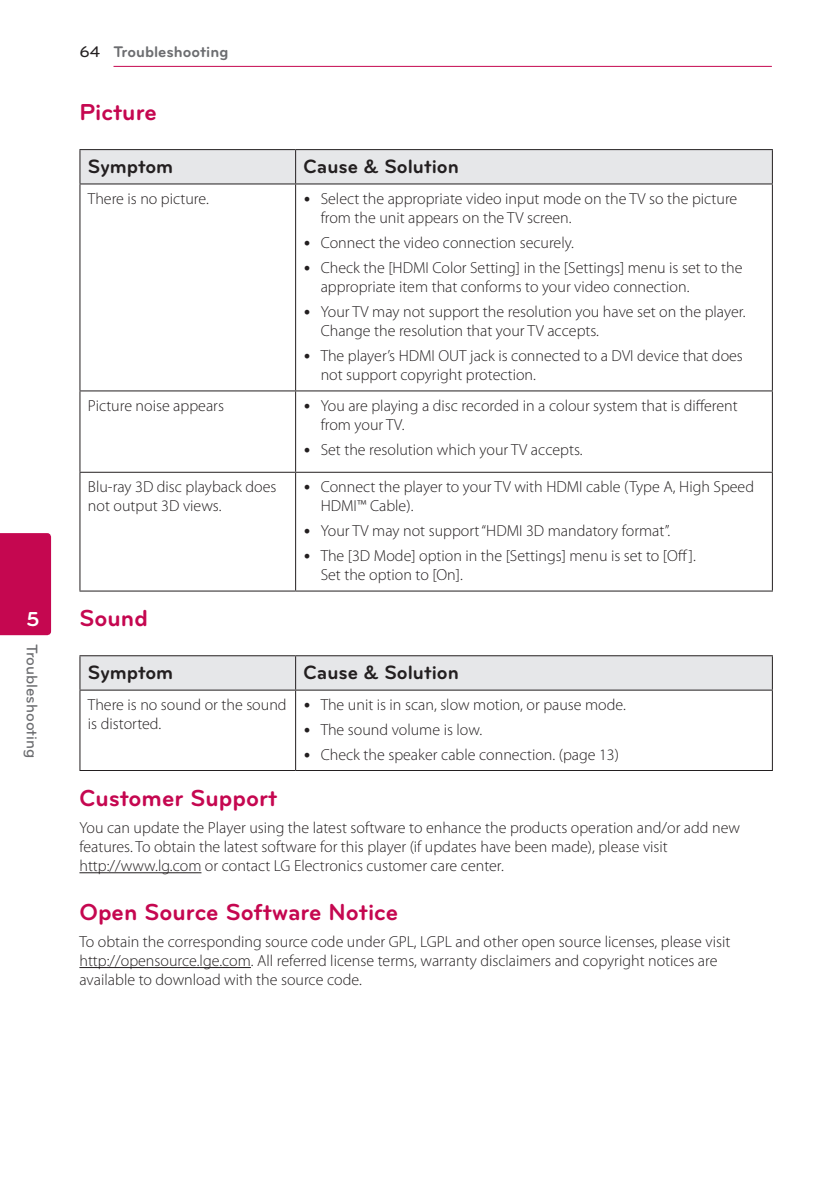
<style>
.page{position:relative;width:840px;height:1191px;background:#fff}
.page>*{position:absolute;margin:0;border:0;box-sizing:border-box;transform-origin:0 0}
.Title_2{font:700 24px "Bryant LG";color:#c50750}
.t1{font:700 21px "Bryant LG";color:#fff}
.Title_3{font:700 20px "Bryant LG";color:#231f20}
.Content_text_Bullet{font:300 16px/19.2px "Myriad Pro";color:#231f20}
.Content_text_Light{font:300 16px/19.2px "Myriad Pro";color:#231f20}
.t2{font:700 16px "Bryant LG";color:#6c6d70}
.t3{font:500 16px "Bryant LG";color:#6c6d70}
.s1{font-weight:500;color:#231f20}
</style>
<div class="page">
<hr style="left:113px;top:66px;width:658px;height:1px;background:#c50750">
<div style="left:0;top:533px;width:51px;height:102px;background:#c50750"></div>
<hr style="left:79px;top:872px;width:122px;height:1px;background:#231f20">
<hr style="left:79px;top:967px;width:172px;height:1px;background:#231f20">
<div style="left:80px;top:150px;width:691px;height:33px;background:#e6e7e9"></div>
<hr style="left:79px;top:149px;width:216px;height:1px;background:#231f20">
<hr style="left:79px;top:150px;width:1px;height:33px;background:#231f20">
<hr style="left:295px;top:149px;width:477px;height:1px;background:#231f20">
<hr style="left:295px;top:150px;width:1px;height:33px;background:#231f20">
<hr style="left:771px;top:150px;width:1px;height:33px;background:#231f20">
<hr style="left:79px;top:184px;width:1px;height:206px;background:#231f20">
<hr style="left:295px;top:184px;width:1px;height:206px;background:#231f20">
<hr style="left:771px;top:184px;width:1px;height:206px;background:#231f20">
<hr style="left:79px;top:391px;width:1px;height:81px;background:#231f20">
<hr style="left:295px;top:391px;width:1px;height:81px;background:#231f20">
<hr style="left:771px;top:391px;width:1px;height:81px;background:#231f20">
<hr style="left:79px;top:473px;width:1px;height:117px;background:#231f20">
<hr style="left:295px;top:473px;width:1px;height:117px;background:#231f20">
<hr style="left:771px;top:473px;width:1px;height:117px;background:#231f20">
<hr style="left:79px;top:590px;width:216px;height:1px;background:#231f20">
<hr style="left:295px;top:590px;width:477px;height:1px;background:#231f20">
<hr style="left:79px;top:183px;width:216px;height:1px;background:#231f20">
<hr style="left:295px;top:183px;width:477px;height:1px;background:#231f20">
<hr style="left:79px;top:390px;width:216px;height:1px;background:#231f20">
<hr style="left:295px;top:390px;width:477px;height:1px;background:#231f20">
<hr style="left:79px;top:472px;width:216px;height:1px;background:#231f20">
<hr style="left:295px;top:472px;width:477px;height:1px;background:#231f20">
<div style="left:80px;top:656px;width:691px;height:33px;background:#e6e7e9"></div>
<hr style="left:79px;top:655px;width:216px;height:1px;background:#231f20">
<hr style="left:79px;top:656px;width:1px;height:33px;background:#231f20">
<hr style="left:295px;top:655px;width:477px;height:1px;background:#231f20">
<hr style="left:295px;top:656px;width:1px;height:33px;background:#231f20">
<hr style="left:771px;top:656px;width:1px;height:33px;background:#231f20">
<hr style="left:79px;top:690px;width:1px;height:80px;background:#231f20">
<hr style="left:295px;top:690px;width:1px;height:80px;background:#231f20">
<hr style="left:771px;top:690px;width:1px;height:80px;background:#231f20">
<hr style="left:79px;top:770px;width:216px;height:1px;background:#231f20">
<hr style="left:295px;top:770px;width:477px;height:1px;background:#231f20">
<hr style="left:79px;top:689px;width:216px;height:1px;background:#231f20">
<hr style="left:295px;top:689px;width:477px;height:1px;background:#231f20">
<h2 class="t1" style="left:27px;top:605px;width:15px">5</h2>
<p class="t3" style="left:42px;top:643px;width:116px;rotate:90deg">Troubleshooting</p>
<p class="t2" style="left:79px;top:42px;width:150px"><span class="s1">64</span> Troubleshooting</p>
<p class="Title_2" style="left:79px;top:97px;width:79px">Picture</p>
<p class="Title_3" style="left:88px;top:154px;width:87px">Symptom</p>
<p class="Title_3" style="left:303px;top:154px;width:157px">Cause &amp; Solution</p>
<p class="Content_text_Light" style="left:88px;top:189px;width:122px">There is no picture.</p>
<p class="Content_text_Bullet" style="left:320px;top:189px;width:418px">Select the appropriate video input mode on the TV so the picture from the unit appears on the TV screen.</p>
<p class="Content_text_Bullet" style="left:320px;top:233px;width:255px">Connect the video connection securely.</p>
<p class="Content_text_Bullet" style="left:320px;top:258px;width:423px">Check the [HDMI Color Setting] in the [Settings] menu is set to the appropriate item that conforms to your video connection.</p>
<p class="Content_text_Bullet" style="left:320px;top:302px;width:426px">Your TV may not support the resolution you have set on the player.<br>Change the resolution that your TV accepts.</p>
<p class="Content_text_Bullet" style="left:320px;top:346px;width:423px">The player’s HDMI OUT jack is connected to a DVI device that does not support copyright protection.</p>
<p class="Content_text_Light" style="left:88px;top:396px;width:137px">Picture noise appears</p>
<p class="Content_text_Bullet" style="left:320px;top:396px;width:418px">You are playing a disc recorded in a colour system that is different from your TV.</p>
<p class="Content_text_Bullet" style="left:320px;top:440px;width:263px">Set the resolution which your TV accepts.</p>
<p class="Content_text_Light" style="left:88px;top:477px;width:190px">Blu-ray 3D disc playback does not output 3D views.</p>
<p class="Content_text_Bullet" style="left:320px;top:477px;width:434px">Connect the player to your TV with HDMI cable (Type A, High Speed<br>HDMI™ Cable).</p>
<p class="Content_text_Bullet" style="left:320px;top:521px;width:351px">Your TV may not support “HDMI 3D mandatory format”.</p>
<p class="Content_text_Bullet" style="left:320px;top:546px;width:376px">The [3D Mode] option in the [Settings] menu is set to [Off].<br>Set the option to [On].</p>
<p class="Title_2" style="left:79px;top:603px;width:70px">Sound</p>
<p class="Title_3" style="left:88px;top:659px;width:87px">Symptom</p>
<p class="Title_3" style="left:303px;top:659px;width:157px">Cause &amp; Solution</p>
<p class="Content_text_Light" style="left:88px;top:695px;width:200px">There is no sound or the sound is distorted.</p>
<p class="Content_text_Bullet" style="left:320px;top:695px;width:306px">The unit is in scan, slow motion, or pause mode.</p>
<p class="Content_text_Bullet" style="left:320px;top:720px;width:163px">The sound volume is low.</p>
<p class="Content_text_Bullet" style="left:320px;top:745px;width:299px">Check the speaker cable connection. (page 13)</p>
<p class="Title_2" style="left:79px;top:783px;width:199px">Customer Support</p>
<p class="Content_text_Light" style="left:79px;top:817px;width:661px">You can update the Player using the latest software to enhance the products operation and/or add new features. To obtain the latest software for this player (if updates have been made), please visit http://www.lg.com or contact LG Electronics customer care center.</p>
<p class="Title_2" style="left:79px;top:896px;width:320px">Open Source Software Notice</p>
<p class="Content_text_Light" style="left:79px;top:931px;width:652px">To obtain the corresponding source code under GPL, LGPL and other open source licenses, please visit http://opensource.lge.com. All referred license terms, warranty disclaimers and copyright notices are available to download with the source code.</p>
</div>
